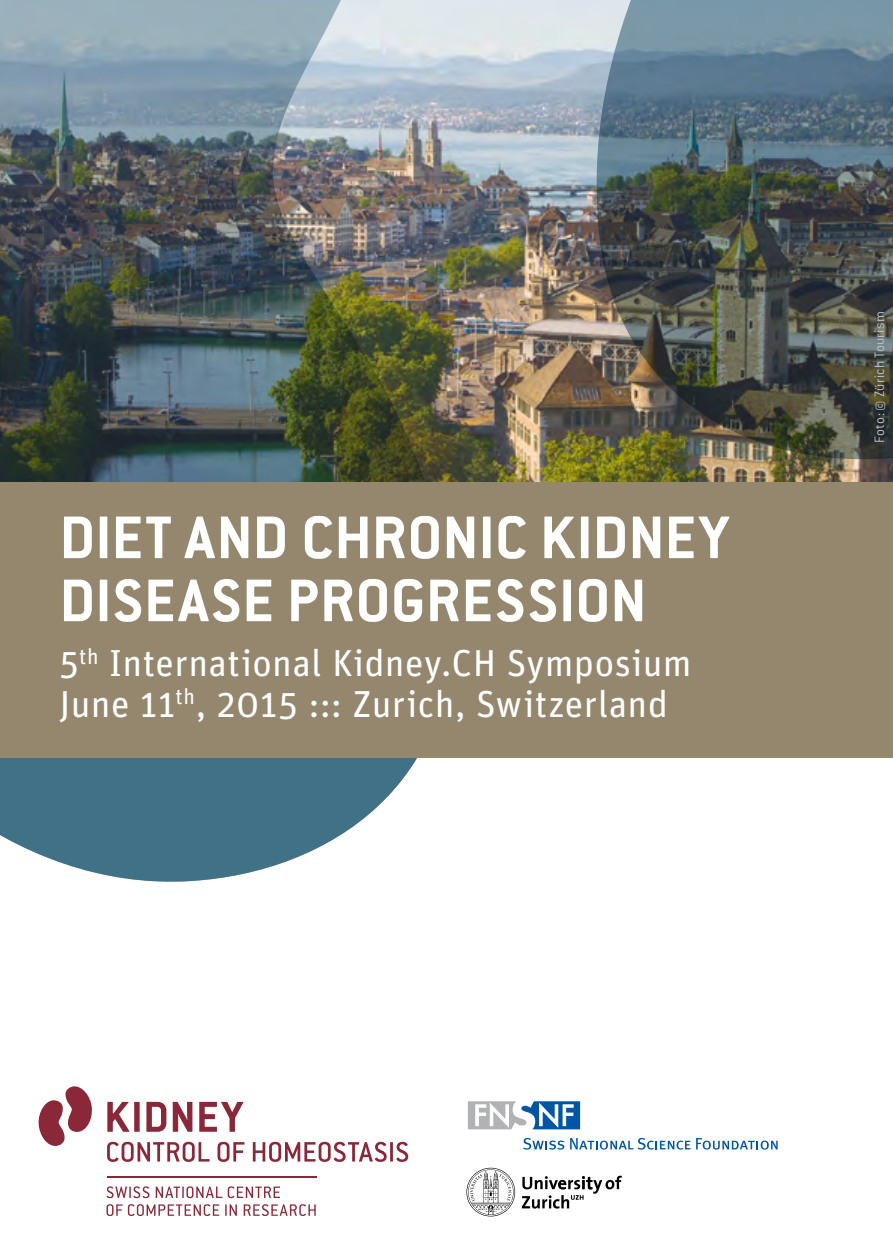
<style>
.page{position:relative;width:893px;height:1259px;background:#fff}
.page>*{position:absolute;margin:0;border:0;box-sizing:border-box;transform-origin:0 0}
.t1{font:700 66px/63px "Conduit ITC Std";letter-spacing:.01em;color:#fff}
.t2{font:37.5px/40.5px "Unit";letter-spacing:.01em;color:#fff}
.t3{font:300 15px "Conduit ITC Std";letter-spacing:.025em;color:#b9c1cc}
</style>
<div class="page">
<img style="left:460px;top:0;width:433px;height:482px">
<img style="left:0;top:0;width:460px;height:482px">
<img style="left:508px;top:0;width:385px;height:462px">
<svg style="left:0;top:757px;width:460px;height:125px;fill:#417187"></svg>
<div style="left:0;top:482px;width:893px;height:275px;background:#94876e"></div>
<svg style="left:107px;top:1102px;width:22px;height:29px"></svg>
<div style="left:134px;top:1102px;width:6px;height:29px;background:#8a2738"></div>
<svg style="left:146px;top:1102px;width:20px;height:29px"></svg>
<svg style="left:173px;top:1102px;width:19px;height:29px"></svg>
<svg style="left:199px;top:1102px;width:44px;height:29px"></svg>
<svg style="left:38px;top:1086px;width:54px;height:60px"></svg>
<svg style="left:107px;top:1141px;width:103px;height:20px"></svg>
<svg style="left:217px;top:1141px;width:27px;height:20px"></svg>
<svg style="left:253px;top:1141px;width:134px;height:20px"></svg>
<hr style="left:390px;top:1142px;width:3px;height:19px;background:#8a2738">
<svg style="left:396px;top:1141px;width:12px;height:20px"></svg>
<svg style="left:107px;top:1186px;width:42px;height:12px"></svg>
<svg style="left:156px;top:1186px;width:28px;height:12px"></svg>
<svg style="left:186px;top:1186px;width:7px;height:12px"></svg>
<svg style="left:196px;top:1186px;width:26px;height:12px"></svg>
<svg style="left:228px;top:1186px;width:52px;height:12px"></svg>
<div style="left:107px;top:1204px;width:7px;height:12px;background:#8a2738;border-radius:3px"></div>
<svg style="left:108px;top:1204px;width:111px;height:12px"></svg>
<svg style="left:225px;top:1204px;width:12px;height:11px"></svg>
<svg style="left:244px;top:1204px;width:72px;height:12px"></svg>
<hr style="left:107px;top:1176px;width:210px;height:1px;background:#8a2738">
<svg style="left:523px;top:1138px;width:41px;height:11px"></svg>
<svg style="left:570px;top:1138px;width:208px;height:11px"></svg>
<svg style="left:467px;top:1101px;width:114px;height:29px"></svg>
<svg style="left:468px;top:1101px;width:112px;height:28px"></svg>
<svg style="left:466px;top:1167px;width:156px;height:49px"></svg>
<h1 class="t1" style="left:60px;top:504px;width:671px">DIET AND CHRONIC KIDNEY<br>DISEASE PROGRESSION</h1>
<p class="t2" style="left:60px;top:642px;width:633px">5<sup>th</sup> International Kidney.CH Symposium<br>June 11<sup>th</sup>, 2015 ::: Zurich, Switzerland</p>
<p class="t3" style="left:870px;top:443px;width:133px;rotate:-90deg">Foto: © Zürich Tourism</p>
</div>
